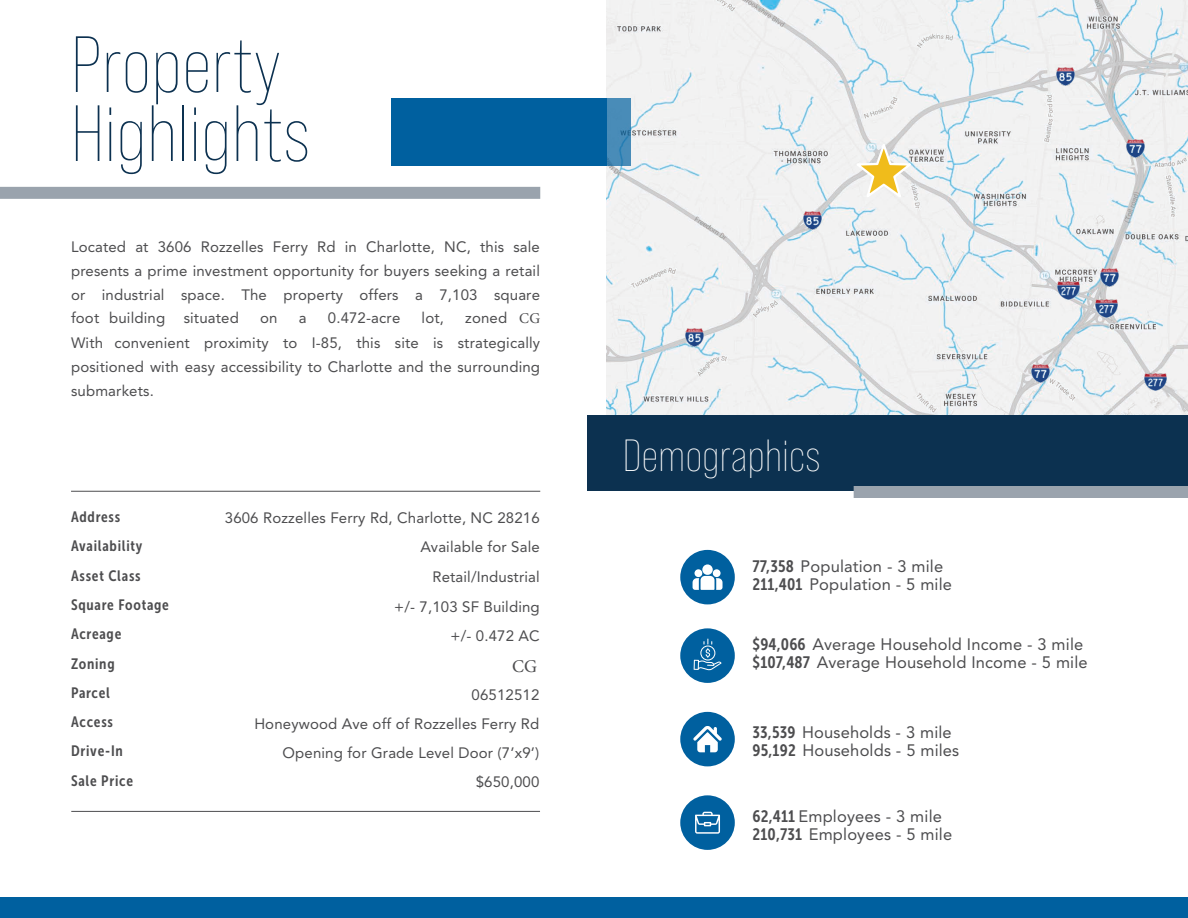
<style>
.page{position:relative;width:1188px;height:918px;background:#fff}
.page>*{position:absolute;margin:0;border:0;box-sizing:border-box;transform-origin:0 0}
.t1{font:300 79.5px/69px "Bebas Neue Pro";letter-spacing:.01em;color:#0c3150}
.t2{font:300 45px "Bebas Neue Pro";letter-spacing:.01em;color:#fff}
.t3{font:18px "Minion Pro";color:#4d4d4f}
.t4{font:16.5px "Avenir";letter-spacing:.01em;color:#4d4d4f}
.t5{font:15px/23.9px "Avenir LT Std";letter-spacing:.01em;color:#4d4d4f;text-align:justify}
.t6{font:15px/29.2px "Museo Sans Cond 700";letter-spacing:.05em;color:#4d4d4f}
.s1{font-family:"Minion Pro"}
.s2{font-family:"Museo Sans Cond 700"}
</style>
<div class="page">
<div style="left:0;top:897px;width:1188px;height:21px;background:#00609f"></div>
<div style="left:0;top:187px;width:540px;height:12px;background:#9aa3ad"></div>
<hr style="left:71px;top:811px;width:469px;height:1px;background:#4d4d4f">
<hr style="left:71px;top:491px;width:469px;height:1px;background:#4d4d4f">
<img style="left:606px;top:0;width:582px;height:415px">
<div style="left:392px;top:98px;width:216px;height:68px;background:#00609f"></div>
<svg style="left:608px;top:98px;width:24px;height:68px;background:#4d8eb9"></svg>
<div style="left:680px;top:550px;width:55px;height:54px;background:#00609f;border-radius:50%"></div>
<svg style="left:693px;top:564px;width:30px;height:26px"></svg>
<div style="left:680px;top:628px;width:55px;height:55px;background:#00609f;border-radius:50%"></div>
<svg style="left:694px;top:639px;width:27px;height:31px"></svg>
<div style="left:680px;top:712px;width:55px;height:54px;background:#00609f;border-radius:50%"></div>
<svg style="left:693px;top:726px;width:29px;height:26px"></svg>
<div style="left:680px;top:795px;width:55px;height:55px;background:#00609f;border-radius:50%"></div>
<svg style="left:695px;top:812px;width:25px;height:22px"></svg>
<div style="left:588px;top:415px;width:600px;height:76px;background:#0c3150"></div>
<div style="left:854px;top:486px;width:334px;height:12px;background:#9aa3ad"></div>
<svg style="left:851px;top:142px;width:65px;height:60px"></svg>
<img style="left:686px;top:329px;width:18px;height:18px">
<img style="left:1031px;top:364px;width:18px;height:18px">
<img style="left:1096px;top:300px;width:21px;height:17px">
<img style="left:804px;top:211px;width:17px;height:18px">
<img style="left:1127px;top:139px;width:18px;height:18px">
<img style="left:1145px;top:374px;width:21px;height:17px">
<img style="left:1056px;top:68px;width:18px;height:17px">
<img style="left:1100px;top:269px;width:18px;height:18px">
<img style="left:1058px;top:282px;width:21px;height:17px">
<p class="t1" style="left:71px;top:31px;width:240px">Property<br>Highlights</p>
<p class="t5" style="left:71px;top:235px;width:471px">Located at 3606 Rozzelles Ferry Rd in Charlotte, NC, this sale presents a prime investment opportunity for buyers seeking a retail or industrial space. The property offers a 7,103 square foot building situated</p>
<p class="t5" style="left:71px;top:306px;width:471px;text-indent:394px">zoned <span class="s1">CG </span>With convenient proximity to I-85, this site is strategically positioned with easy accessibility to Charlotte and the surrounding submarkets.</p>
<p class="t5" style="left:260px;top:306px;width:19px">on</p>
<p class="t5" style="left:299px;top:306px;width:9px">a</p>
<p class="t5" style="left:328px;top:306px;width:74px">0.472-acre</p>
<p class="t5" style="left:422px;top:306px;width:24px">lot,</p>
<p class="t6" style="left:71px;top:502px;width:99px">Address<br>Availability<br>Asset Class<br>Square Footage<br>Acreage<br>Zoning<br>Parcel<br>Access<br>Drive-In</p>
<p class="t6" style="left:71px;top:766px;width:64px">Sale Price</p>
<p class="t5" style="left:225px;top:506px;width:316px">3606 Rozzelles Ferry Rd, Charlotte, NC 28216</p>
<p class="t5" style="left:421px;top:535px;width:121px">Available for Sale</p>
<p class="t5" style="left:432px;top:565px;width:109px">Retail/Industrial</p>
<p class="t5" style="left:394px;top:595px;width:147px">+/- 7,103 SF Building</p>
<p class="t5" style="left:451px;top:624px;width:91px">+/- 0.472 AC</p>
<p class="t3" style="left:512px;top:654px;width:26px">CG</p>
<p class="t5" style="left:254px;top:680px;width:287px;line-height:29.1px;text-align:right">06512512<br>Honeywood Ave off of Rozzelles Ferry Rd<br>Opening for Grade Level Door (7’x9’) $650,000</p>
<p class="t2" style="left:623px;top:431px;width:199px">Demographics</p>
<p class="t4" style="left:753px;top:554px;width:192px"><span class="s2">77,358</span> Population - 3 mile</p>
<p class="t4" style="left:753px;top:572px;width:201px"><span class="s2">211,401</span> Population - 5 mile</p>
<p class="t4" style="left:753px;top:632px;width:332px"><span class="s2">$94,066</span> Average Household Income - 3 mile</p>
<p class="t4" style="left:753px;top:650px;width:337px"><span class="s2">$107,487</span> Average Household Income - 5 mile</p>
<p class="t4" style="left:753px;top:721px;width:201px"><span class="s2">33,539</span> Households - 3 mile</p>
<p class="t4" style="left:753px;top:739px;width:208px"><span class="s2">95,192</span> Households - 5 miles</p>
<p class="t4" style="left:753px;top:804px;width:191px"><span class="s2">62,411</span> Employees - 3 mile</p>
<p class="t4" style="left:753px;top:822px;width:201px"><span class="s2">210,731</span> Employees - 5 mile</p>
</div>
